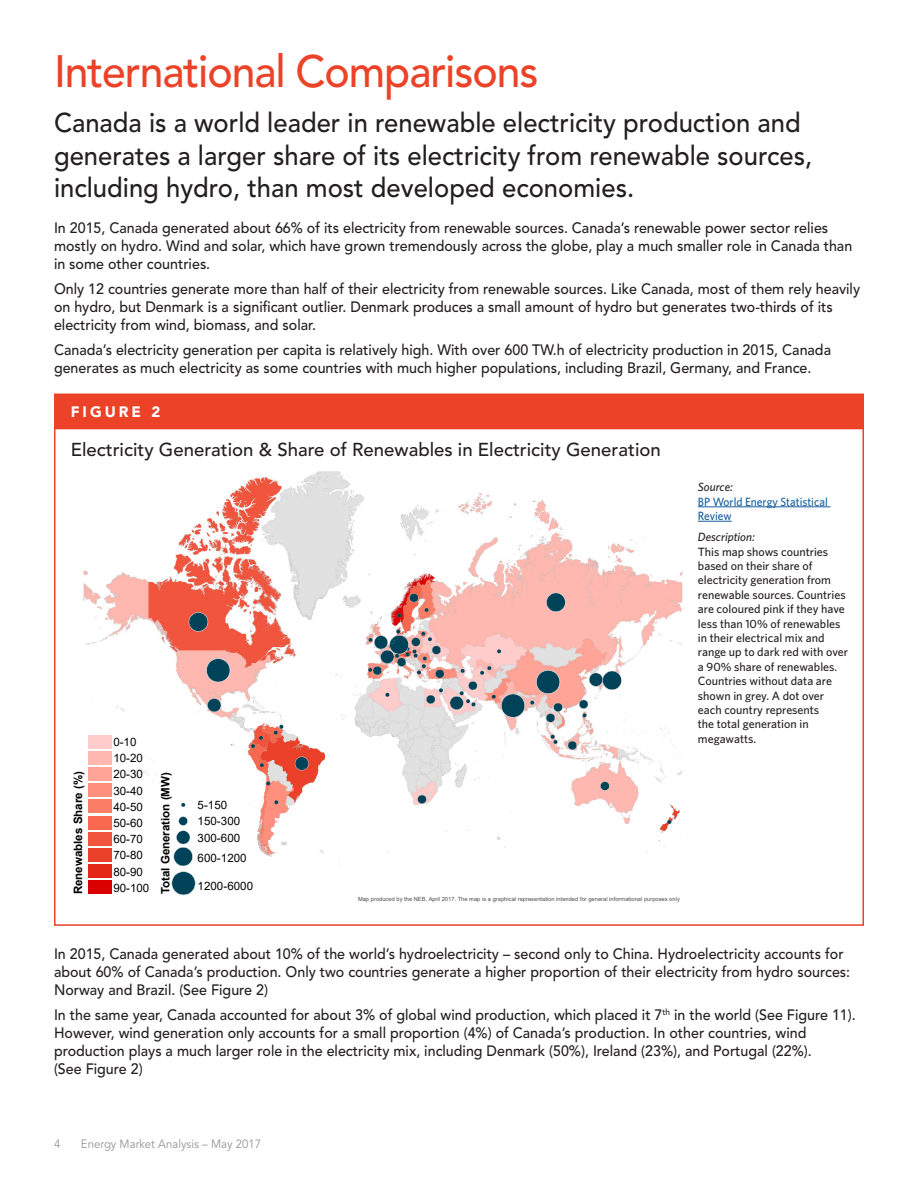
<style>
.page{position:relative;width:918px;height:1188px;background:#fff}
.page>*{position:absolute;margin:0;border:0;box-sizing:border-box;transform-origin:0 0}
.Head_1A{font:500 45px "Avenir LT Std";letter-spacing:-.025em;color:#eb4228;scale:.95 1}
.Body_English_V1{font:500 27px/32.4px "Avenir LT Std";color:#231f20;scale:.95 1}
.t1{font:500 18.6px "Avenir LT Std";color:#231f20}
.Body_English_V1-2{font:500 15px/18px "Avenir LT Std";color:#231f20;scale:.95 1}
.t2{font:900 15px "Avenir LT Std";letter-spacing:.2em;color:#fff}
.t3{font:500 12px/14.4px "Whitney";color:#231f20}
.t4{font:500 12px/14.4px "Whitney";color:#175d9e;scale:.95 1}
.t5{font:12px "Avenir LT Std";color:#939598;scale:.95 1}
.t6{font:italic 500 12px "Whitney";color:#231f20}
.t7{font:11.55px/16.2px "Arial";color:#000}
.t8{font:700 11.55px "Arial";color:#000}
.t9{font:5.7px "Arial";letter-spacing:.005em;color:#4e4e4e}
.s1{font-style:italic;color:#231f20}
</style>
<div class="page">
<img style="left:83px;top:471px;width:600px;height:423px">
<svg style="left:385px;top:693px;width:5px;height:4px"></svg>
<svg style="left:274px;top:800px;width:5px;height:4px"></svg>
<svg style="left:600px;top:781px;width:10px;height:10px"></svg>
<svg style="left:295px;top:757px;width:14px;height:14px"></svg>
<svg style="left:189px;top:612px;width:19px;height:20px"></svg>
<svg style="left:266px;top:781px;width:4px;height:5px"></svg>
<svg style="left:251px;top:736px;width:12px;height:12px"></svg>
<svg style="left:425px;top:608px;width:4px;height:4px"></svg>
<svg style="left:568px;top:741px;width:9px;height:9px"></svg>
<svg style="left:426px;top:688px;width:17px;height:16px"></svg>
<svg style="left:497px;top:649px;width:4px;height:4px"></svg>
<svg style="left:207px;top:698px;width:14px;height:14px"></svg>
<svg style="left:667px;top:820px;width:5px;height:4px"></svg>
<svg style="left:397px;top:613px;width:5px;height:4px"></svg>
<svg style="left:260px;top:763px;width:4px;height:4px"></svg>
<svg style="left:546px;top:593px;width:20px;height:19px"></svg>
<svg style="left:551px;top:735px;width:7px;height:9px"></svg>
<svg style="left:417px;top:795px;width:10px;height:9px"></svg>
<svg style="left:589px;top:671px;width:33px;height:19px"></svg>
<svg style="left:409px;top:593px;width:10px;height:9px"></svg>
<svg style="left:579px;top:700px;width:9px;height:17px"></svg>
<svg style="left:368px;top:629px;width:76px;height:49px"></svg>
<svg style="left:206px;top:658px;width:24px;height:25px"></svg>
<svg style="left:274px;top:725px;width:10px;height:10px"></svg>
<svg style="left:450px;top:666px;width:113px;height:56px"></svg>
<svg style="left:181px;top:803px;width:4px;height:4px"></svg>
<svg style="left:171px;top:817px;width:25px;height:78px"></svg>
<div style="left:88px;top:735px;width:23px;height:14px;background:#fcc"></div>
<div style="left:88px;top:751px;width:23px;height:14px;background:#ffb8b0"></div>
<div style="left:88px;top:767px;width:23px;height:14px;background:#ffa496"></div>
<div style="left:88px;top:783px;width:23px;height:14px;background:#ff907d"></div>
<div style="left:88px;top:799px;width:23px;height:14px;background:#fa7d66"></div>
<div style="left:88px;top:816px;width:23px;height:14px;background:#f7684f"></div>
<div style="left:88px;top:832px;width:23px;height:14px;background:#f2553d"></div>
<div style="left:88px;top:848px;width:23px;height:14px;background:#eb412a"></div>
<div style="left:88px;top:864px;width:23px;height:14px;background:#e32817"></div>
<div style="left:88px;top:880px;width:23px;height:14px;background:#db0000"></div>
<div style="left:55px;top:395px;width:808px;height:33px;background:#eb4228"></div>
<hr style="left:54px;top:427px;width:810px;height:2px;background:#eb4228">
<hr style="left:698px;top:507px;width:132px;height:1px;background:#175d9e">
<hr style="left:698px;top:521px;width:34px;height:1px;background:#175d9e">
<p class="Head_1A" style="left:54px;top:45px;width:511px">International Comparisons</p>
<p class="Body_English_V1" style="left:54px;top:108px;width:800px">Canada is a world leader in renewable electricity production and generates a larger share of its electricity from renewable sources, including hydro, than most developed economies.</p>
<p class="Body_English_V1-2" style="left:54px;top:219px;width:842px">In 2015, Canada generated about 66% of its electricity from renewable sources. Canada’s renewable power sector relies mostly on hydro. Wind and solar, which have grown tremendously across the globe, play a much smaller role in Canada than in some other countries.</p>
<p class="Body_English_V1-2" style="left:54px;top:280px;width:850px">Only 12 countries generate more than half of their electricity from renewable sources. Like Canada, most of them rely heavily on hydro, but Denmark is a significant outlier. Denmark produces a small amount of hydro but generates two-thirds of its electricity from wind, biomass, and solar.</p>
<p class="Body_English_V1-2" style="left:54px;top:341px;width:819px">Canada’s electricity generation per capita is relatively high. With over 600 TW.h of electricity production in 2015, Canada generates as much electricity as some countries with much higher populations, including Brazil, Germany, and France.</p>
<p class="t2" style="left:71px;top:403px;width:91px">FIGURE 2</p>
<p class="t1" style="left:71px;top:439px;width:592px">Electricity Generation &amp; Share of Renewables in Electricity Generation</p>
<p class="t8" style="left:70px;top:894px;width:125px;rotate:-90deg">Renewables Share (%)</p>
<p class="t7" style="left:113px;top:734px;width:31px">0-10<br>10-20<br>20-30<br>30-40<br>40-50<br>50-60<br>60-70<br>70-80<br>80-90</p>
<p class="t7" style="left:113px;top:879px;width:37px">90-100</p>
<p class="t8" style="left:157px;top:894px;width:124px;rotate:-90deg">Total Generation (MW)</p>
<p class="t7" style="left:198px;top:797px;width:44px">5-150<br>150-300<br>300-600</p>
<p class="t7" style="left:198px;top:850px;width:51px">600-1200</p>
<p class="t7" style="left:198px;top:878px;width:57px">1200-6000</p>
<p class="t9" style="left:358px;top:895px;width:323px">Map produced by the NEB, April 2017. The map is a graphical representation intended for general informational purposes only</p>
<p class="t4" style="left:698px;top:480px;width:138px"><span class="s1">Source:<br></span>BP World Energy Statistical<br>Review</p>
<p class="t6" style="left:698px;top:529px;width:58px">Description:</p>
<p class="t3" style="left:698px;top:544px;width:152px">This map shows countries based on their share of electricity generation from renewable sources. Countries are coloured pink if they have less than 10% of renewables in their electrical mix and range up to dark red with over a 90% share of renewables.<br>Countries without data are shown in grey. A dot over each country represents<br>the total generation in megawatts.</p>
<p class="Body_English_V1-2" style="left:54px;top:945px;width:840px">In 2015, Canada generated about 10% of the world’s hydroelectricity – second only to China. Hydroelectricity accounts for about 60% of Canada’s production. Only two countries generate a higher proportion of their electricity from hydro sources:<br>Norway and Brazil. (See Figure 2)</p>
<p class="Body_English_V1-2" style="left:54px;top:1006px;width:846px">In the same year, Canada accounted for about 3% of global wind production, which placed it 7<sup>th</sup> in the world (See Figure 11).<br>However, wind generation only accounts for a small proportion (4%) of Canada’s production. In other countries, wind production plays a much larger role in the electricity mix, including Denmark (50%), Ireland (23%), and Portugal (22%).<br>(See Figure 2)</p>
<p class="t5" style="left:54px;top:1137px;width:8px">4</p>
<p class="t5" style="left:81px;top:1137px;width:191px">Energy Market Analysis – May 2017</p>
</div>
